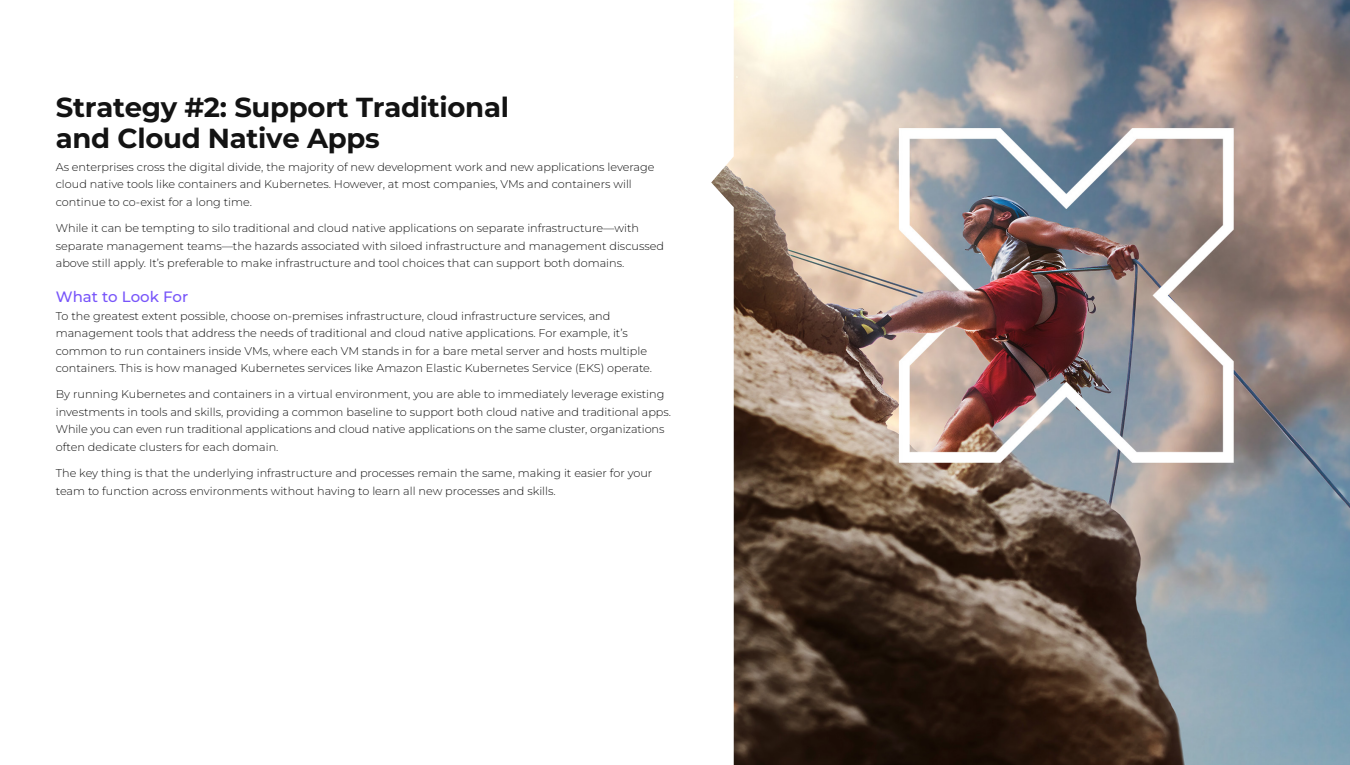
<style>
.page{position:relative;width:1350px;height:765px;background:#fff}
.page>*{position:absolute;margin:0;border:0;box-sizing:border-box;transform-origin:0 0}
.H1_Headline{font:700 27.5px/31.2px "Montserrat";letter-spacing:-.01em;color:#131313}
.H2_Headline{font:500 15px "Montserrat";color:#7855fa}
.Body_Text{font:300 11.25px/17.5px "Montserrat";color:#131313}
</style>
<div class="page">
<img style="left:711px;top:0;width:639px;height:765px">
<p class="H1_Headline" style="left:56px;top:91px;width:455px">Strategy #2: Support Traditional and Cloud Native Apps</p>
<p class="Body_Text" style="left:56px;top:158px;width:600px">As enterprises cross the digital divide, the majority of new development work and new applications leverage cloud native tools like containers and Kubernetes. However, at most companies, VMs and containers will continue to co-exist for a long time.</p>
<p class="Body_Text" style="left:56px;top:219px;width:610px">While it can be tempting to silo traditional and cloud native applications on separate infrastructure—with separate management teams—the hazards associated with siloed infrastructure and management discussed above still apply. It’s preferable to make infrastructure and tool choices that can support both domains.</p>
<p class="H2_Headline" style="left:56px;top:287px;width:134px">What to Look For</p>
<p class="Body_Text" style="left:56px;top:307px;width:598px">To the greatest extent possible, choose on-premises infrastructure, cloud infrastructure services, and management tools that address the needs of traditional and cloud native applications. For example, it’s common to run containers inside VMs, where each VM stands in for a bare metal server and hosts multiple containers. This is how managed Kubernetes services like Amazon Elastic Kubernetes Service (EKS) operate.</p>
<p class="Body_Text" style="left:56px;top:385px;width:617px">By running Kubernetes and containers in a virtual environment, you are able to immediately leverage existing investments in tools and skills, providing a common baseline to support both cloud native and traditional apps.<br>While you can even run traditional applications and cloud native applications on the same cluster, organizations often dedicate clusters for each domain.</p>
<p class="Body_Text" style="left:56px;top:464px;width:598px">The key thing is that the underlying infrastructure and processes remain the same, making it easier for your team to function across environments without having to learn all new processes and skills.</p>
</div>
